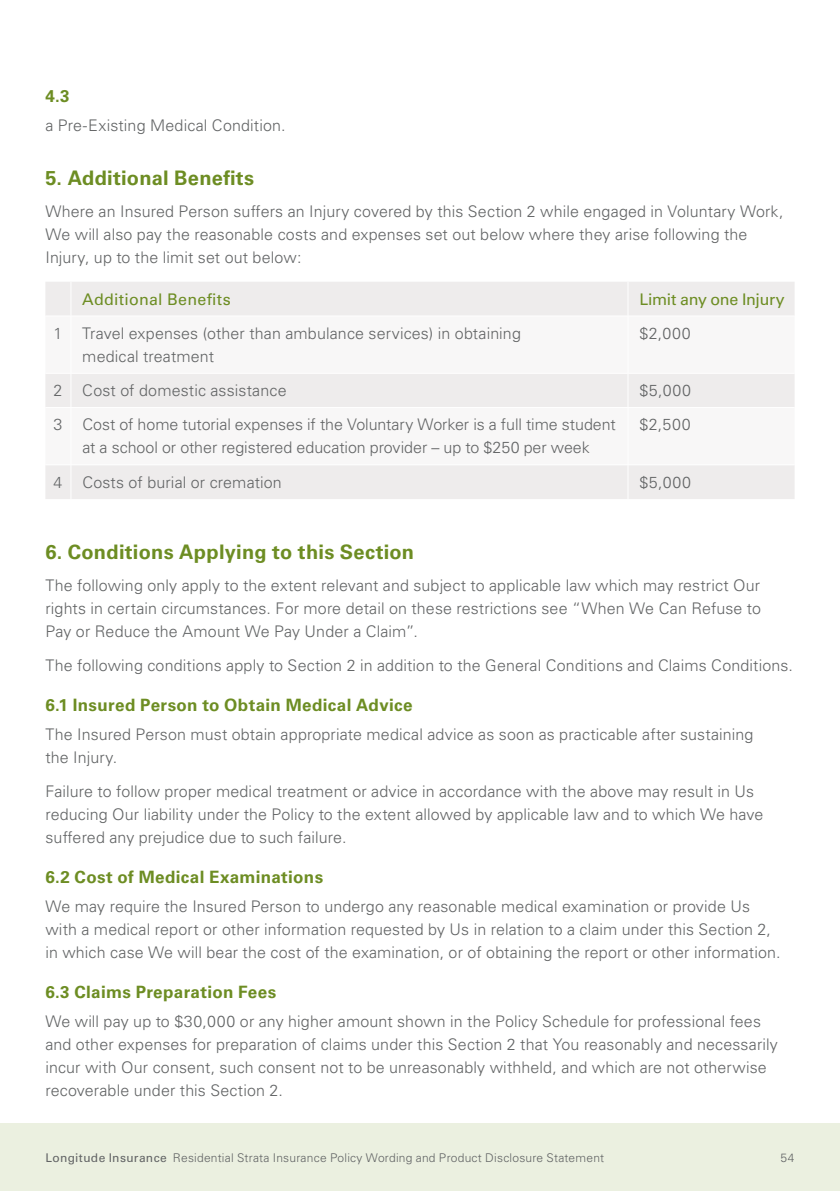
<style>
.page{position:relative;width:840px;height:1191px;background:#fff}
.page>*{position:absolute;margin:0;border:0;box-sizing:border-box;transform-origin:0 0}
.t1{font:700 20px "Univers LT Pro 65";letter-spacing:.01em;color:#6d8d23}
.t2{font:700 17px "Univers LT Pro 65";letter-spacing:.02em;color:#6d8d23}
.t3{font:300 16px/23px "Univers LT Pro 45";letter-spacing:.01em;color:#626465}
.t4{font:16px "Univers LT Pro 55 Roman";letter-spacing:.01em;color:#6d8d23}
.t5{font:16px "Univers LT Pro 55 Roman";letter-spacing:-.02em;color:#6d8d23}
.t6{font:300 12px "Univers LT Pro 45";letter-spacing:.02em;color:#626465}
.s1{font-family:"Univers LT Pro 55 Roman";font-weight:400}
</style>
<div class="page">
<div style="left:0;top:1123px;width:839px;height:68px;background:#ebf0e0"></div>
<div style="left:45px;top:282px;width:749px;height:217px;background:#eeecec"></div>
<svg style="left:45px;top:317px;width:749px;height:147px"></svg>
<hr style="left:71px;top:282px;width:1px;height:34px;background:#fff">
<hr style="left:627px;top:282px;width:1px;height:34px;background:#fff">
<svg style="left:45px;top:316px;width:26px;height:1px"></svg>
<hr style="left:71px;top:316px;width:556px;height:1px;background:#fff">
<hr style="left:71px;top:316px;width:1px;height:57px;background:#fff">
<hr style="left:627px;top:316px;width:167px;height:1px;background:#fff">
<hr style="left:627px;top:316px;width:1px;height:57px;background:#fff">
<svg style="left:45px;top:373px;width:26px;height:1px"></svg>
<hr style="left:71px;top:373px;width:556px;height:1px;background:#fff">
<hr style="left:71px;top:373px;width:1px;height:34px;background:#fff">
<hr style="left:627px;top:373px;width:167px;height:1px;background:#fff">
<hr style="left:627px;top:373px;width:1px;height:34px;background:#fff">
<svg style="left:45px;top:407px;width:26px;height:1px"></svg>
<hr style="left:71px;top:407px;width:556px;height:1px;background:#fff">
<hr style="left:71px;top:408px;width:1px;height:56px;background:#fff">
<hr style="left:627px;top:407px;width:167px;height:1px;background:#fff">
<hr style="left:627px;top:408px;width:1px;height:56px;background:#fff">
<svg style="left:45px;top:464px;width:26px;height:1px"></svg>
<hr style="left:71px;top:464px;width:556px;height:1px;background:#fff">
<hr style="left:71px;top:465px;width:1px;height:34px;background:#fff">
<hr style="left:627px;top:464px;width:167px;height:1px;background:#fff">
<hr style="left:627px;top:465px;width:1px;height:34px;background:#fff">
<p class="t2" style="left:45px;top:84px;width:26px">4.3</p>
<p class="t3" style="left:45px;top:113px;width:241px">a Pre-Existing Medical Condition.</p>
<p class="t1" style="left:45px;top:164px;width:210px">5. Additional Benefits</p>
<p class="t3" style="left:45px;top:199px;width:739px">Where an Insured Person suffers an Injury covered by this Section 2 while engaged in Voluntary Work,<br>We will also pay the reasonable costs and expenses set out below where they arise following the<br>Injury, up to the limit set out below:</p>
<p class="t4" style="left:82px;top:288px;width:150px">Additional Benefits</p>
<p class="t5" style="left:639px;top:288px;width:147px">Limit any one Injury</p>
<p class="t3" style="left:82px;top:321px;width:440px;text-indent:-29px">1 Travel expenses (other than ambulance services) in obtaining medical treatment</p>
<p class="t3" style="left:639px;top:321px;width:53px">$2,000</p>
<p class="t3" style="left:54px;top:378px;width:234px">2 Cost of domestic assistance</p>
<p class="t3" style="left:639px;top:378px;width:53px">$5,000</p>
<p class="t3" style="left:54px;top:413px;width:563px;text-align:center">3 Cost of home tutorial expenses if the Voluntary Worker is a full time student at a school or other registered education provider – up to $250 per week</p>
<p class="t3" style="left:639px;top:413px;width:53px">$2,500</p>
<p class="t3" style="left:54px;top:470px;width:229px">4 Costs of burial or cremation</p>
<p class="t3" style="left:639px;top:470px;width:53px">$5,000</p>
<p class="t1" style="left:45px;top:538px;width:370px">6. Conditions Applying to this Section</p>
<p class="t3" style="left:45px;top:573px;width:716px;text-align:justify">The following only apply to the extent relevant and subject to applicable law which may restrict Our rights in certain circumstances. For more detail on these restrictions see “When We Can Refuse to Pay or Reduce the Amount We Pay Under a Claim”.</p>
<p class="t3" style="left:45px;top:653px;width:748px">The following conditions apply to Section 2 in addition to the General Conditions and Claims Conditions.</p>
<p class="t2" style="left:45px;top:693px;width:368px">6.1 Insured Person to Obtain Medical Advice</p>
<p class="t3" style="left:45px;top:722px;width:709px">The Insured Person must obtain appropriate medical advice as soon as practicable after sustaining the Injury.</p>
<p class="t3" style="left:45px;top:780px;width:719px">Failure to follow proper medical treatment or advice in accordance with the above may result in Us reducing Our liability under the Policy to the extent allowed by applicable law and to which We have suffered any prejudice due to such failure.</p>
<p class="t2" style="left:45px;top:865px;width:279px">6.2 Cost of Medical Examinations</p>
<p class="t3" style="left:45px;top:894px;width:736px">We may require the Insured Person to undergo any reasonable medical examination or provide Us with a medical report or other information requested by Us in relation to a claim under this Section 2, in which case We will bear the cost of the examination, or of obtaining the report or other information.</p>
<p class="t2" style="left:45px;top:980px;width:232px">6.3 Claims Preparation Fees</p>
<p class="t3" style="left:45px;top:1009px;width:733px">We will pay up to $30,000 or any higher amount shown in the Policy Schedule for professional fees and other expenses for preparation of claims under this Section 2 that You reasonably and necessarily incur with Our consent, such consent not to be unreasonably withheld, and which are not otherwise recoverable under this Section 2.</p>
<p class="t6" style="left:45px;top:1149px;width:560px"><span class="s1">Longitude Insurance</span> Residential Strata Insurance Policy Wording and Product Disclosure Statement</p>
<p class="t6" style="left:780px;top:1149px;width:16px">54</p>
</div>
